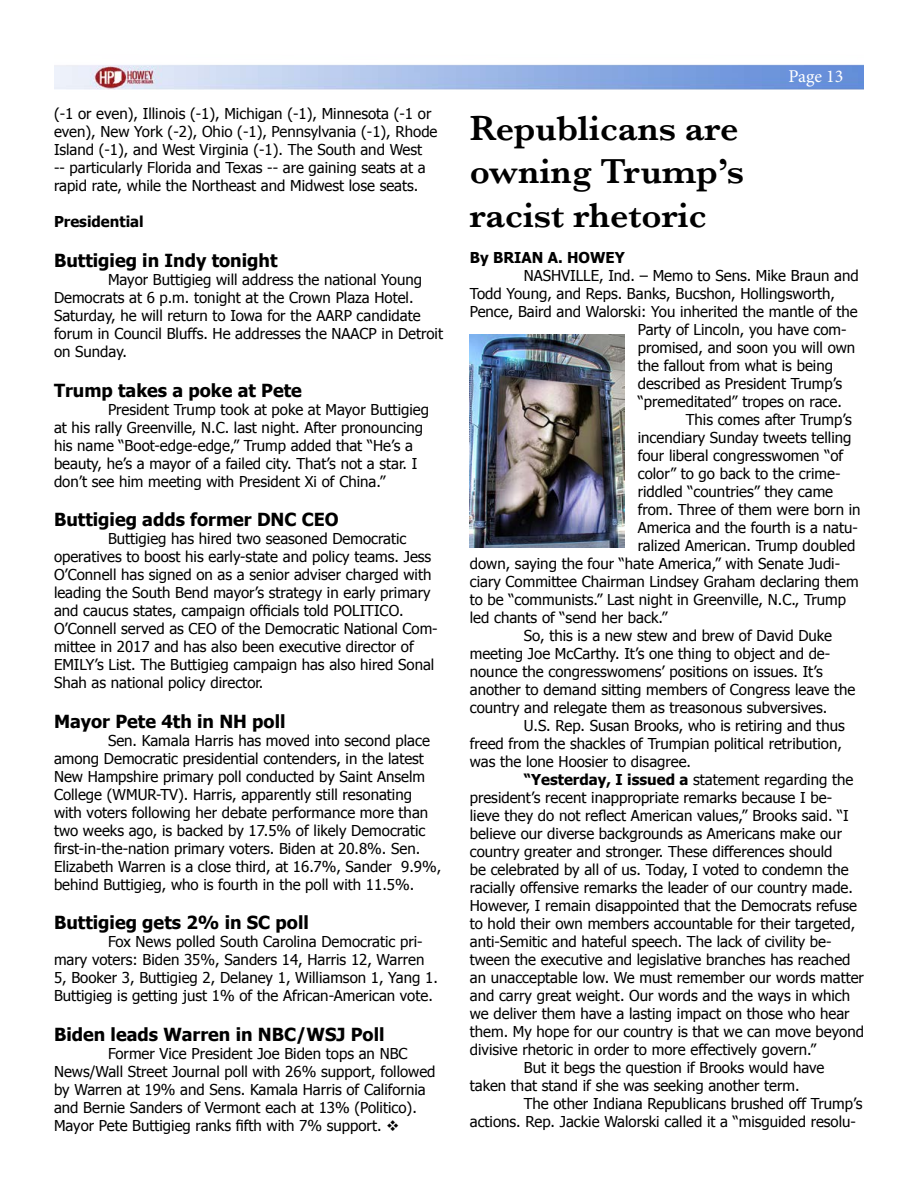
<style>
.page{position:relative;width:918px;height:1188px;background:#fff}
.page>*{position:absolute;margin:0;border:0;box-sizing:border-box;transform-origin:0 0}
.t1{font:600 36px/43.2px "Baskerville";color:#000}
.t2{font:700 18px "Tahoma";color:#000}
.t3{font:18px "Minion Pro";letter-spacing:-.005em;color:#fff}
.t4{font:15px/18px "Tahoma";color:#000}
.t5{font:700 15px "Tahoma";color:#000}
.s1{font-weight:700}
</style>
<div class="page">
<img style="left:54px;top:64px;width:810px;height:26px">
<img style="left:470px;top:335px;width:154px;height:213px">
<p class="t4" style="left:54px;top:104px;width:385px">(-1 or even), Illinois (-1), Michigan (-1), Minnesota (-1 or even), New York (-2), Ohio (-1), Pennsylvania (-1), Rhode Island (-1), and West Virginia (-1). The South and West<br>-- particularly Florida and Texas -- are gaining seats at a rapid rate, while the Northeast and Midwest lose seats.</p>
<p class="t5" style="left:54px;top:211px;width:91px">Presidential</p>
<p class="t2" style="left:54px;top:248px;width:225px">Buttigieg in Indy tonight</p>
<p class="t4" style="left:54px;top:270px;width:391px;text-indent:54px">Mayor Buttigieg will address the national Young Democrats at 6 p.m. tonight at the Crown Plaza Hotel.<br>Saturday, he will return to Iowa for the AARP candidate forum in Council Bluffs. He addresses the NAACP in Detroit on Sunday.</p>
<p class="t2" style="left:54px;top:377px;width:250px">Trump takes a poke at Pete</p>
<p class="t4" style="left:54px;top:400px;width:377px;text-indent:54px">President Trump took at poke at Mayor Buttigieg at his rally Greenville, N.C. last night. After pronouncing his name “Boot-edge-edge,” Trump added that “He’s a beauty, he’s a mayor of a failed city. That’s not a star. I don’t see him meeting with President Xi of China.”</p>
<p class="t2" style="left:54px;top:507px;width:286px">Buttigieg adds former DNC CEO</p>
<p class="t4" style="left:54px;top:529px;width:385px;text-indent:54px">Buttigieg has hired two seasoned Democratic operatives to boost his early-state and policy teams. Jess O’Connell has signed on as a senior adviser charged with leading the South Bend mayor’s strategy in early primary and caucus states, campaign officials told POLITICO.<br>O’Connell served as CEO of the Democratic National Com&shy;mittee in 2017 and has also been executive director of EMILY’s List. The Buttigieg campaign has also hired Sonal Shah as national policy director.</p>
<p class="t2" style="left:54px;top:709px;width:233px">Mayor Pete 4th in NH poll</p>
<p class="t4" style="left:54px;top:731px;width:389px;text-indent:54px">Sen. Kamala Harris has moved into second place among Democratic presidential contenders, in the latest New Hampshire primary poll conducted by Saint Anselm College (WMUR-TV). Harris, apparently still resonating with voters following her debate performance more than two weeks ago, is backed by 17.5% of likely Democratic first-in-the-nation primary voters. Biden at 20.8%. Sen.<br>Elizabeth Warren is a close third, at 16.7%, Sander 9.9%, behind Buttigieg, who is fourth in the poll with 11.5%.</p>
<p class="t2" style="left:54px;top:910px;width:256px">Buttigieg gets 2% in SC poll</p>
<p class="t4" style="left:54px;top:932px;width:385px;text-indent:54px">Fox News polled South Carolina Democratic pri&shy;mary voters: Biden 35%, Sanders 14, Harris 12, Warren 5, Booker 3, Buttigieg 2, Delaney 1, Williamson 1, Yang 1.<br>Buttigieg is getting just 1% of the African-American vote.</p>
<p class="t2" style="left:54px;top:1022px;width:332px">Biden leads Warren in NBC/WSJ Poll</p>
<p class="t4" style="left:54px;top:1044px;width:383px;text-indent:54px">Former Vice President Joe Biden tops an NBC News/Wall Street Journal poll with 26% support, followed by Warren at 19% and Sens. Kamala Harris of California and Bernie Sanders of Vermont each at 13% (Politico).<br>Mayor Pete Buttigieg ranks fifth with 7% support. ❖</p>
<p class="t3" style="left:789px;top:64px;width:56px">Page 13</p>
<h1 class="t1" style="left:470px;top:107px;width:276px">Republicans are owning Trump’s racist rhetoric</h1>
<p class="t5" style="left:470px;top:247px;width:157px">By BRIAN A. HOWEY</p>
<p class="t4" style="left:524px;top:266px;width:336px">NASHVILLE, Ind. – Memo to Sens. Mike Braun and</p>
<p class="t4" style="left:470px;top:284px;width:367px">Todd Young, and Reps. Banks, Bucshon, Hollingsworth,</p>
<p class="t4" style="left:470px;top:302px;width:389px">Pence, Baird and Walorski: You inherited the mantle of the</p>
<p class="t4" style="left:638px;top:320px;width:210px">Party of Lincoln, you have com-</p>
<p class="t4" style="left:638px;top:338px;width:219px">promised, and soon you will own</p>
<p class="t4" style="left:638px;top:356px;width:197px">the fallout from what is being</p>
<p class="t4" style="left:638px;top:374px;width:206px">described as President Trump’s</p>
<p class="t4" style="left:638px;top:392px;width:206px">“premeditated” tropes on race.</p>
<p class="t4" style="left:686px;top:410px;width:167px">This comes after Trump’s</p>
<p class="t4" style="left:638px;top:428px;width:215px">incendiary Sunday tweets telling</p>
<p class="t4" style="left:638px;top:446px;width:207px">four liberal congresswomen “of</p>
<p class="t4" style="left:638px;top:464px;width:204px">color” to go back to the crime-</p>
<p class="t4" style="left:638px;top:482px;width:197px">riddled “countries” they came</p>
<p class="t4" style="left:638px;top:500px;width:224px">from. Three of them were born in</p>
<p class="t4" style="left:638px;top:518px;width:222px">America and the fourth is a natu-</p>
<p class="t4" style="left:638px;top:536px;width:219px">ralized American. Trump doubled</p>
<p class="t4" style="left:470px;top:554px;width:372px">down, saying the four “hate America,” with Senate Judi-</p>
<p class="t4" style="left:470px;top:572px;width:390px">ciary Committee Chairman Lindsey Graham declaring them</p>
<p class="t4" style="left:470px;top:590px;width:378px">to be “communists.” Last night in Greenville, N.C., Trump</p>
<p class="t4" style="left:470px;top:608px;width:199px">led chants of “send her back.”</p>
<p class="t4" style="left:524px;top:626px;width:310px">So, this is a new stew and brew of David Duke</p>
<p class="t4" style="left:470px;top:644px;width:362px">meeting Joe McCarthy. It’s one thing to object and de-</p>
<p class="t4" style="left:470px;top:662px;width:354px">nounce the congresswomens’ positions on issues. It’s</p>
<p class="t4" style="left:470px;top:680px;width:387px">another to demand sitting members of Congress leave the</p>
<p class="t4" style="left:470px;top:698px;width:359px">country and relegate them as treasonous subversives.</p>
<p class="t4" style="left:524px;top:716px;width:322px">U.S. Rep. Susan Brooks, who is retiring and thus</p>
<p class="t4" style="left:470px;top:734px;width:374px">freed from the shackles of Trumpian political retribution,</p>
<p class="t4" style="left:470px;top:752px;width:223px">was the lone Hoosier to disagree.</p>
<p class="t4" style="left:524px;top:770px;width:331px"><span class="s1">“Yesterday, I issued a</span> statement regarding the</p>
<p class="t4" style="left:470px;top:788px;width:364px">president’s recent inappropriate remarks because I be-</p>
<p class="t4" style="left:470px;top:806px;width:381px">lieve they do not reflect American values,” Brooks said. “I</p>
<p class="t4" style="left:470px;top:824px;width:374px">believe our diverse backgrounds as Americans make our</p>
<p class="t4" style="left:470px;top:842px;width:364px">country greater and stronger. These differences should</p>
<p class="t4" style="left:470px;top:860px;width:380px">be celebrated by all of us. Today, I voted to condemn the</p>
<p class="t4" style="left:470px;top:878px;width:385px">racially offensive remarks the leader of our country made.</p>
<p class="t4" style="left:470px;top:896px;width:389px">However, I remain disappointed that the Democrats refuse</p>
<p class="t4" style="left:470px;top:914px;width:387px">to hold their own members accountable for their targeted,</p>
<p class="t4" style="left:470px;top:932px;width:363px">anti-Semitic and hateful speech. The lack of civility be-</p>
<p class="t4" style="left:470px;top:950px;width:382px">tween the executive and legislative branches has reached</p>
<p class="t4" style="left:470px;top:968px;width:396px">an unacceptable low. We must remember our words matter</p>
<p class="t4" style="left:470px;top:986px;width:382px">and carry great weight. Our words and the ways in which</p>
<p class="t4" style="left:470px;top:1004px;width:381px">we deliver them have a lasting impact on those who hear</p>
<p class="t4" style="left:470px;top:1022px;width:396px">them. My hope for our country is that we can move beyond</p>
<p class="t4" style="left:470px;top:1040px;width:348px">divisive rhetoric in order to more effectively govern.”</p>
<p class="t4" style="left:524px;top:1058px;width:302px">But it begs the question if Brooks would have</p>
<p class="t4" style="left:470px;top:1076px;width:331px">taken that stand if she was seeking another term.</p>
<p class="t4" style="left:524px;top:1094px;width:340px">The other Indiana Republicans brushed off Trump’s</p>
<p class="t4" style="left:470px;top:1112px;width:388px">actions. Rep. Jackie Walorski called it a “misguided resolu-</p>
</div>
